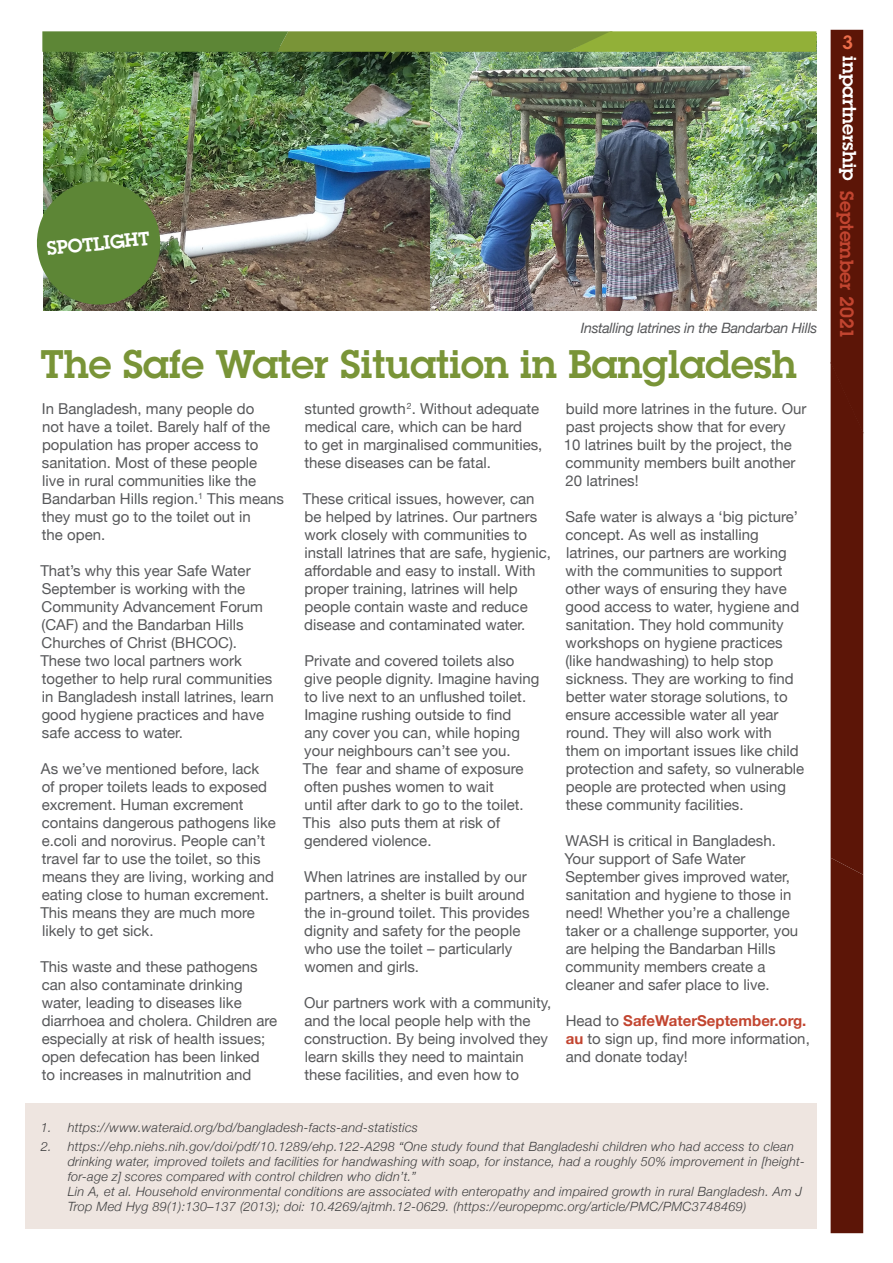
<style>
.page{position:relative;width:893px;height:1263px;background:#fff}
.page>*{position:absolute;margin:0;border:0;box-sizing:border-box;transform-origin:0 0}
.Article_Heading_COCO{font:600 39px "Lubalin Graph";color:#799437}
.First_Paragraph{font:600 18.9px "Lubalin Graph";color:#fff}
.t1{font:600 18.75px "Lubalin Graph";color:#c24530}
.t2{font:600 18.75px "Lubalin Graph";color:#fff}
.t3{font:600 18.75px "Lubalin Graph";color:#ee6e4b}
.Body{font:15px/18px "Helvetica Neue";color:#57585a}
.Body-2{font:italic 14.25px "Helvetica Neue";letter-spacing:-.02em;color:#57585a}
.t4{font:italic 300 12.75px/15px "Helvetica Neue";letter-spacing:.02em;color:#3e3e3f}
.s1{font-weight:700;color:#c24530}
</style>
<div class="page">
<div style="left:831px;top:30px;width:32px;height:1203px;background:#5c1507"></div>
<img style="left:43px;top:52px;width:387px;height:258px">
<img style="left:430px;top:52px;width:386px;height:258px">
<div style="left:25px;top:1103px;width:791px;height:126px;background:#eee5e0"></div>
<svg style="left:36px;top:178px;width:127px;height:130px"></svg>
<svg style="left:42px;top:31px;width:774px;height:21px"></svg>
<p class="First_Paragraph" style="left:46px;top:236px;width:105px;rotate:-6deg">SPOTLIGHT</p>
<p class="Body-2" style="left:581px;top:318px;width:238px">Installing latrines in the Bandarban Hills</p>
<p class="Article_Heading_COCO" style="left:41px;top:339px;width:758px">The Safe Water Situation in Bangladesh</p>
<p class="Body" style="left:42px;top:401px;width:244px">In Bangladesh, many people do<br>not have a toilet. Barely half of the population has proper access to sanitation. Most of these people<br>live in rural communities like the<br>Bandarban Hills region.<sup>1</sup> This means they must go to the toilet out in<br>the open.</p>
<p class="Body" style="left:40px;top:563px;width:235px">That’s why this year Safe Water<br>September is working with the<br>Community Advancement Forum (CAF) and the Bandarban Hills<br>Churches of Christ (BHCOC).<br>These two local partners work together to help rural communities in Bangladesh install latrines, learn good hygiene practices and have safe access to water.</p>
<p class="Body" style="left:40px;top:761px;width:237px">As we’ve mentioned before, lack<br>of proper toilets leads to exposed excrement. Human excrement contains dangerous pathogens like e.coli and norovirus. People can’t travel far to use the toilet, so this means they are living, working and eating close to human excrement.<br>This means they are much more likely to get sick.</p>
<p class="Body" style="left:40px;top:959px;width:238px">This waste and these pathogens can also contaminate drinking water, leading to diseases like diarrhoea and cholera. Children are especially at risk of health issues; open defecation has been linked<br>to increases in malnutrition and</p>
<p class="Body" style="left:304px;top:401px;width:239px">stunted growth<sup>2</sup>. Without adequate medical care, which can be hard<br>to get in marginalised communities, these diseases can be fatal.</p>
<p class="Body" style="left:303px;top:491px;width:250px">These critical issues, however, can be helped by latrines. Our partners work closely with communities to install latrines that are safe, hygienic, affordable and easy to install. With proper training, latrines will help people contain waste and reduce disease and contaminated water.</p>
<p class="Body" style="left:303px;top:653px;width:238px">Private and covered toilets also give people dignity. Imagine having to live next to an unflushed toilet.<br>Imagine rushing outside to find<br>any cover you can, while hoping your neighbours can’t see you.<br>The fear and shame of exposure often pushes women to wait<br>until after dark to go to the toilet.<br>This also puts them at risk of gendered violence.</p>
<p class="Body" style="left:304px;top:869px;width:227px">When latrines are installed by our partners, a shelter is built around the in-ground toilet. This provides dignity and safety for the people who use the toilet – particularly women and girls.</p>
<p class="Body" style="left:304px;top:995px;width:249px">Our partners work with a community, and the local people help with the construction. By being involved they learn skills they need to maintain these facilities, and even how to</p>
<p class="Body" style="left:564px;top:401px;width:244px">build more latrines in the future. Our past projects show that for every<br>10 latrines built by the project, the community members built another<br>20 latrines!</p>
<p class="Body" style="left:565px;top:509px;width:240px">Safe water is always a ‘big picture’ concept. As well as installing latrines, our partners are working with the communities to support other ways of ensuring they have good access to water, hygiene and sanitation. They hold community workshops on hygiene practices (like handwashing) to help stop sickness. They are working to find better water storage solutions, to ensure accessible water all year round. They will also work with them on important issues like child protection and safety, so vulnerable people are protected when using these community facilities.</p>
<p class="Body" style="left:564px;top:833px;width:235px">WASH is critical in Bangladesh.<br>Your support of Safe Water<br>September gives improved water, sanitation and hygiene to those in need! Whether you’re a challenge taker or a challenge supporter, you are helping the Bandarban Hills community members create a cleaner and safer place to live.</p>
<p class="Body" style="left:566px;top:1013px;width:246px">Head to <span class="s1">SafeWaterSeptember.org. au</span> to sign up, find more information, and donate today!</p>
<p class="t4" style="left:41px;top:1119px;width:379px">1. https://www.wateraid.org/bd/bangladesh-facts-and-statistics</p>
<p class="t4" style="left:68px;top:1138px;width:739px;text-indent:-27px">2. https://ehp.niehs.nih.gov/doi/pdf/10.1289/ehp.122-A298 “One study found that Bangladeshi children who had access to clean drinking water, improved toilets and facilities for handwashing with soap, for instance, had a roughly 50% improvement in [height&shy;for-age z] scores compared with control children who didn’t.”<br>Lin A, et al. Household environmental conditions are associated with enteropathy and impaired growth in rural Bangladesh. Am J Trop Med Hyg 89(1):130–137 (2013); doi: 10.4269/ajtmh.12-0629. (https://europepmc.org/article/PMC/PMC3748469)</p>
<p class="t3" style="left:842px;top:30px;width:12px">3</p>
<p class="t2" style="left:862px;top:56px;width:126px;rotate:90deg">inpartnership</p>
<p class="t1" style="left:859px;top:191px;width:150px;rotate:90deg">September 2021</p>
</div>
